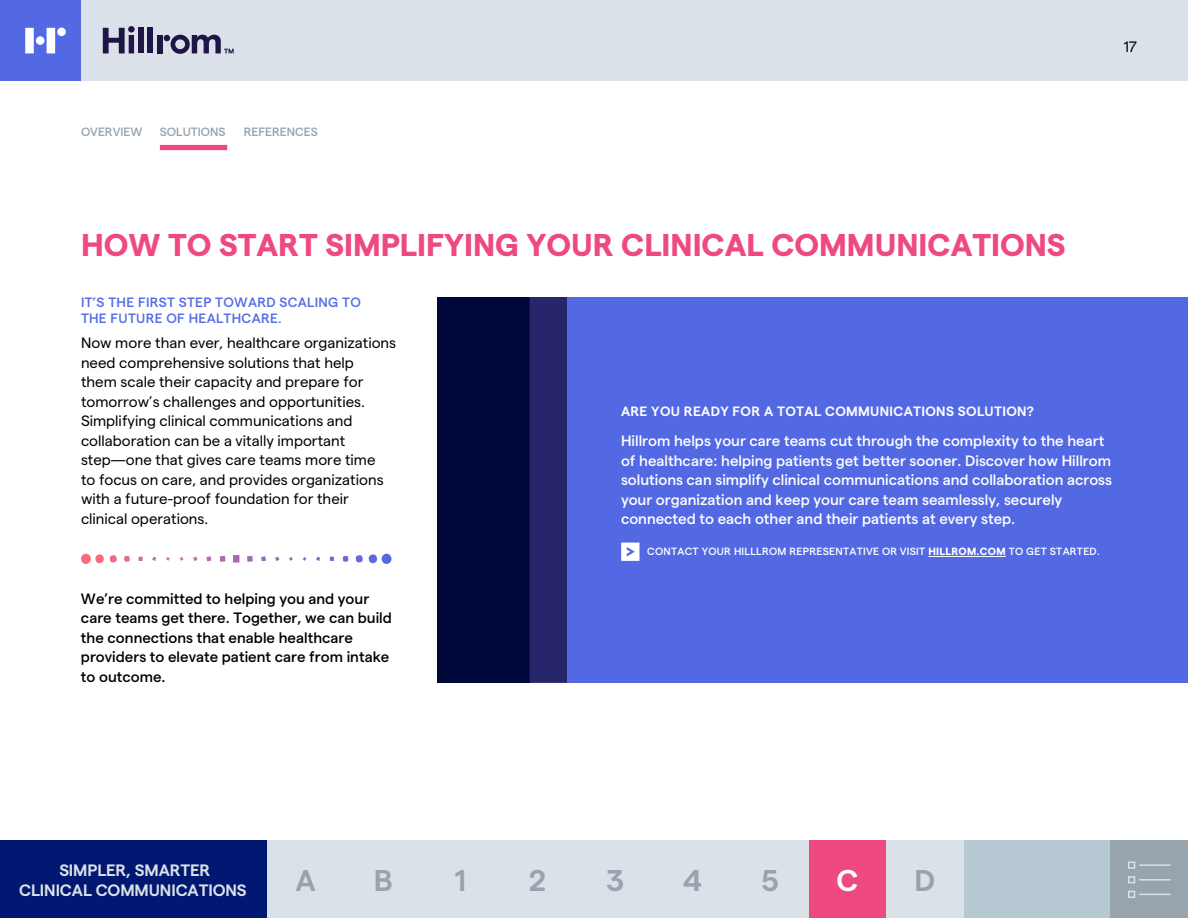
<style>
.page{position:relative;width:1188px;height:918px;background:#fff}
.page>*{position:absolute;margin:0;border:0;box-sizing:border-box;transform-origin:0 0}
.t1{font:700 31.5px "Matter";color:#ee4a80}
.t2{font:600 30px "Matter";color:#97a3ad}
.t3{font:600 30px "Matter";color:#fff}
.t4{font:600 16.5px/19.8px "Matter";letter-spacing:-.005em;color:#dae1e8;text-align:center}
.t5{font:15px/19.5px "Matter";color:#000}
.t6{font:500 15px/19.5px "Matter";color:#fff}
.t7{font:500 15px/19.5px "Matter";color:#000}
.t8{font:500 13.5px/16.2px "Matter";letter-spacing:.025em;color:#5369e4}
.t9{font:600 13.5px "Matter";letter-spacing:.025em;color:#fff}
.t10{font:500 12px "Matter";color:#97a3ad}
.t11{font:500 10.5px "Matter";letter-spacing:.025em;color:#fff}
.s1{font-weight:700}
</style>
<div class="page">
<div style="left:0;top:0;width:1188px;height:81px;background:#dae1e8"></div>
<div style="left:0;top:0;width:81px;height:81px;background:#5369e4"></div>
<svg style="left:25px;top:28px;width:9px;height:25px"></svg>
<svg style="left:47px;top:28px;width:8px;height:25px"></svg>
<div style="left:57px;top:28px;width:9px;height:8px;background:#fff;border-radius:50%"></div>
<div style="left:138px;top:27px;width:6px;height:26px;background:#201547"></div>
<div style="left:148px;top:27px;width:5px;height:26px;background:#201547"></div>
<div style="left:157px;top:35px;width:5px;height:18px;background:#201547"></div>
<svg style="left:103px;top:26px;width:32px;height:27px"></svg>
<div style="left:36px;top:36px;width:8px;height:9px;background:#fff;border-radius:50%"></div>
<svg style="left:164px;top:35px;width:70px;height:19px"></svg>
<div style="left:160px;top:145px;width:67px;height:5px;background:#ee4a80"></div>
<div style="left:964px;top:841px;width:224px;height:77px;background:#b6c8d2"></div>
<div style="left:1111px;top:841px;width:77px;height:77px;background:#97a3ad"></div>
<div style="left:1128px;top:876px;width:7px;height:7px;border:2px solid #dae1e8"></div>
<hr style="left:1139px;top:879px;width:32px;height:2px;background:#dae1e8">
<div style="left:1128px;top:891px;width:7px;height:7px;border:2px solid #dae1e8"></div>
<hr style="left:1139px;top:894px;width:32px;height:1px;background:#dae1e8">
<div style="left:499px;top:841px;width:78px;height:77px;background:#dae1e8"></div>
<div style="left:0;top:841px;width:267px;height:77px;background:#001871"></div>
<div style="left:267px;top:841px;width:77px;height:77px;background:#dae1e8"></div>
<div style="left:344px;top:841px;width:78px;height:77px;background:#dae1e8"></div>
<div style="left:422px;top:841px;width:77px;height:77px;background:#dae1e8"></div>
<div style="left:577px;top:841px;width:77px;height:77px;background:#dae1e8"></div>
<div style="left:654px;top:841px;width:77px;height:77px;background:#dae1e8"></div>
<div style="left:731px;top:841px;width:78px;height:77px;background:#dae1e8"></div>
<div style="left:809px;top:841px;width:77px;height:77px;background:#ee4a80"></div>
<div style="left:886px;top:841px;width:78px;height:77px;background:#dae1e8"></div>
<div style="left:1128px;top:862px;width:7px;height:7px;border:2px solid #dae1e8"></div>
<hr style="left:1139px;top:864px;width:32px;height:2px;background:#dae1e8">
<svg style="left:81px;top:554px;width:23px;height:10px"></svg>
<svg style="left:110px;top:555px;width:7px;height:7px"></svg>
<svg style="left:124px;top:556px;width:6px;height:6px"></svg>
<svg style="left:138px;top:557px;width:5px;height:4px"></svg>
<svg style="left:152px;top:557px;width:5px;height:4px"></svg>
<svg style="left:166px;top:557px;width:4px;height:4px"></svg>
<svg style="left:179px;top:556px;width:5px;height:5px"></svg>
<svg style="left:193px;top:556px;width:5px;height:5px"></svg>
<svg style="left:206px;top:556px;width:6px;height:6px"></svg>
<svg style="left:219px;top:556px;width:7px;height:6px"></svg>
<svg style="left:369px;top:554px;width:22px;height:10px"></svg>
<svg style="left:356px;top:555px;width:7px;height:7px"></svg>
<svg style="left:343px;top:556px;width:5px;height:6px"></svg>
<svg style="left:329px;top:557px;width:5px;height:4px"></svg>
<svg style="left:316px;top:557px;width:5px;height:4px"></svg>
<svg style="left:302px;top:557px;width:5px;height:4px"></svg>
<svg style="left:289px;top:556px;width:4px;height:5px"></svg>
<svg style="left:275px;top:556px;width:5px;height:5px"></svg>
<svg style="left:261px;top:556px;width:6px;height:6px"></svg>
<svg style="left:247px;top:556px;width:6px;height:6px"></svg>
<svg style="left:233px;top:555px;width:6px;height:8px"></svg>
<div style="left:437px;top:297px;width:93px;height:386px;background:#000839"></div>
<div style="left:530px;top:297px;width:37px;height:386px;background:#27266b"></div>
<div style="left:567px;top:297px;width:621px;height:386px;background:#5369e4"></div>
<hr style="left:928px;top:556px;width:78px;height:1px;background:#fff">
<svg style="left:621px;top:543px;width:19px;height:18px"></svg>
<p class="t10" style="left:81px;top:123px;width:63px">OVERVIEW</p>
<p class="t10" style="left:160px;top:123px;width:67px">SOLUTIONS</p>
<p class="t10" style="left:244px;top:123px;width:75px">REFERENCES</p>
<p class="t5" style="left:1124px;top:35px;width:15px">17</p>
<h1 class="t1" style="left:81px;top:222px;width:986px">HOW TO START SIMPLIFYING YOUR CLINICAL COMMUNICATIONS</h1>
<p class="t8" style="left:81px;top:293px;width:281px">IT’S THE FIRST STEP TOWARD SCALING TO<br>THE FUTURE OF HEALTHCARE.</p>
<p class="t5" style="left:81px;top:332px;width:317px">Now more than ever, healthcare organizations need comprehensive solutions that help<br>them scale their capacity and prepare for tomorrow’s challenges and opportunities.<br>Simplifying clinical communications and collaboration can be a vitally important step—one that gives care teams more time<br>to focus on care, and provides organizations with a future-proof foundation for their clinical operations.</p>
<p class="t7" style="left:81px;top:587px;width:312px">We’re committed to helping you and your care teams get there. Together, we can build the connections that enable healthcare providers to elevate patient care from intake to outcome.</p>
<p class="t9" style="left:621px;top:401px;width:415px">ARE YOU READY FOR A TOTAL COMMUNICATIONS SOLUTION?</p>
<p class="t6" style="left:621px;top:430px;width:493px">Hillrom helps your care teams cut through the complexity to the heart of healthcare: helping patients get better sooner. Discover how Hillrom solutions can simplify clinical communications and collaboration across your organization and keep your care team seamlessly, securely connected to each other and their patients at every step.</p>
<p class="t11" style="left:647px;top:544px;width:454px">CONTACT YOUR HILLLROM REPRESENTATIVE OR VISIT <span class="s1">HILLROM.COM</span> TO GET STARTED.</p>
<p class="t4" style="left:19px;top:859px;width:229px">SIMPLER, SMARTER<br>CLINICAL COMMUNICATIONS</p>
<h2 class="t2" style="left:296px;top:859px;width:22px">A</h2>
<h2 class="t2" style="left:374px;top:859px;width:20px">B</h2>
<h2 class="t2" style="left:455px;top:859px;width:13px">1</h2>
<h2 class="t2" style="left:529px;top:859px;width:19px">2</h2>
<h2 class="t2" style="left:607px;top:859px;width:19px">3</h2>
<h2 class="t2" style="left:683px;top:859px;width:20px">4</h2>
<h2 class="t2" style="left:761px;top:859px;width:19px">5</h2>
<h2 class="t3" style="left:837px;top:859px;width:23px">C</h2>
<h2 class="t2" style="left:915px;top:859px;width:22px">D</h2>
</div>
